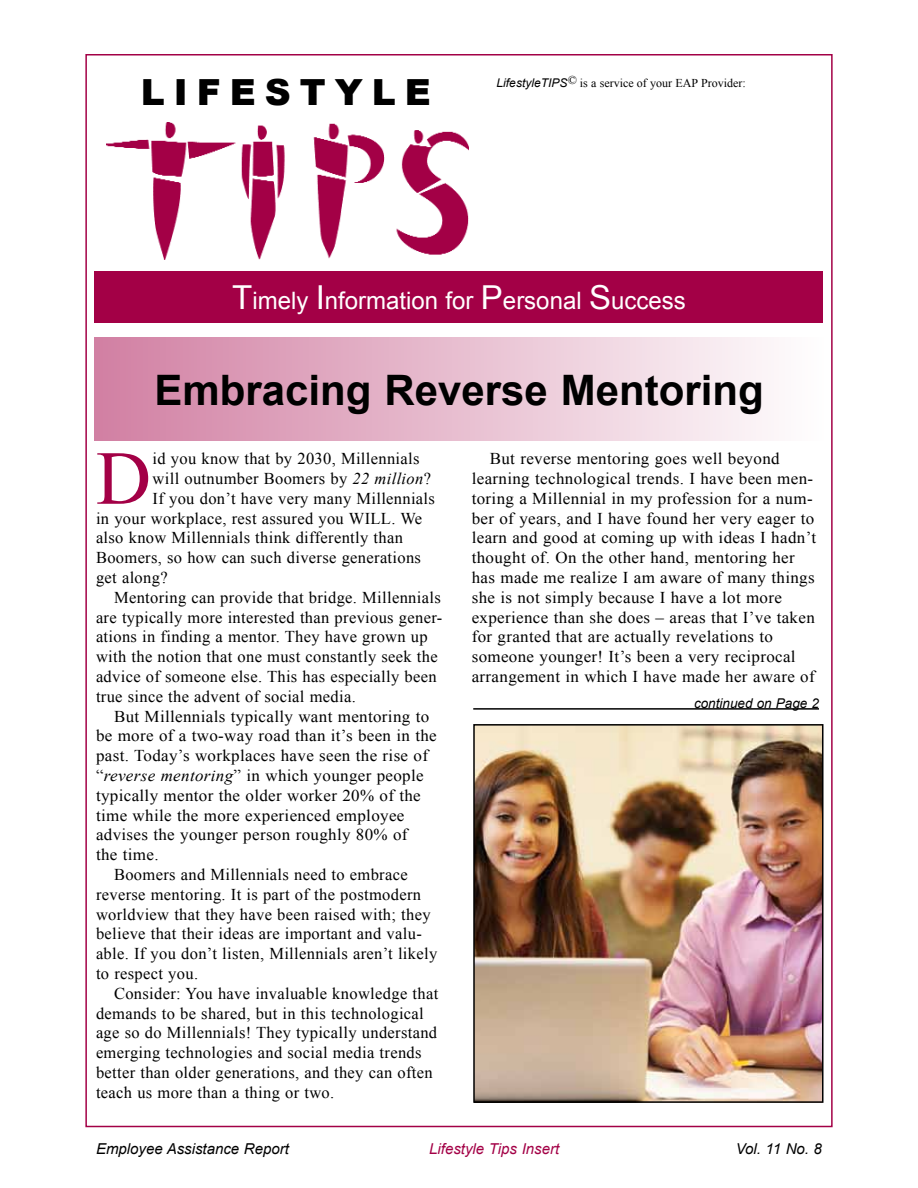
<style>
.page{position:relative;width:918px;height:1188px;background:#fff}
.page>*{position:absolute;margin:0;border:0;box-sizing:border-box;transform-origin:0 0}
.t1{font:76.35px "Times New Roman";color:#a30046}
.t2{font:700 42px "Arial";color:#000}
.t3{font:900 36px "Arial";letter-spacing:.25em;color:#000}
.t4{font:24px "Arial";color:#fff}
.t5{font:16.5px/19.8px "Times New Roman";letter-spacing:.02em;color:#000}
.t6{font:italic 15px "Arial";color:#000}
.t7{font:italic 15px "Arial";color:#a30046}
.t8{font:italic 13.5px "Arial";color:#000}
.t9{font:12px "Times New Roman";color:#000}
.s1{font-family:"Arial";font-style:italic}
.s2{font-size:33px}
.s3{font-style:italic}
</style>
<div class="page">
<div style="left:94px;top:271px;width:730px;height:52px;background:#a30046"></div>
<div style="left:95px;top:338px;width:729px;height:103px;background:linear-gradient(to right,#d17fa3,#fffefe)"></div>
<img style="left:106px;top:122px;width:363px;height:138px">
<img style="left:476px;top:727px;width:345px;height:373px">
<div style="left:473px;top:724px;width:351px;height:379px;border:2px solid #000"></div>
<hr style="left:473px;top:708px;width:346px;height:2px;background:#000">
<h3 class="t3" style="left:141px;top:66px;width:292px">LIFESTYLE</h3>
<p class="t9" style="left:497px;top:75px;width:251px"><span class="s1">LifestyleTIPS</span><sup>©</sup> is a service of your EAP Provider:</p>
<h3 class="t4" style="left:232px;top:285px;width:455px"><span class="s2">T</span>imely <span class="s2">I</span>nformation for <span class="s2">P</span>ersonal <span class="s2">S</span>uccess</h3>
<h2 class="t2" style="left:154px;top:362px;width:611px">Embracing Reverse Mentoring</h2>
<h1 class="t1" style="left:96px;top:427px;width:57px">D</h1>
<p class="t5" style="left:153px;top:448px;width:268px">id you know that by 2030, Millennials</p>
<p class="t5" style="left:153px;top:468px;width:280px">will outnumber Boomers by <span class="s3">22 million</span>?</p>
<p class="t5" style="left:153px;top:488px;width:284px">If you don’t have very many Millennials</p>
<p class="t5" style="left:96px;top:508px;width:328px">in your workplace, rest assured you WILL. We</p>
<p class="t5" style="left:96px;top:528px;width:308px">also know Millennials think differently than</p>
<p class="t5" style="left:96px;top:547px;width:327px">Boomers, so how can such diverse generations</p>
<p class="t5" style="left:96px;top:567px;width:73px">get along?</p>
<p class="t5" style="left:114px;top:587px;width:328px">Mentoring can provide that bridge. Millennials</p>
<p class="t5" style="left:96px;top:607px;width:348px">are typically more interested than previous gener-</p>
<p class="t5" style="left:96px;top:627px;width:333px">ations in finding a mentor. They have grown up</p>
<p class="t5" style="left:96px;top:646px;width:343px">with the notion that one must constantly seek the</p>
<p class="t5" style="left:96px;top:666px;width:342px">advice of someone else. This has especially been</p>
<p class="t5" style="left:96px;top:686px;width:261px">true since the advent of social media.</p>
<p class="t5" style="left:114px;top:706px;width:317px">But Millennials typically want mentoring to</p>
<p class="t5" style="left:96px;top:726px;width:342px">be more of a two-way road than it’s been in the</p>
<p class="t5" style="left:96px;top:745px;width:334px">past. Today’s workplaces have seen the rise of</p>
<p class="t5" style="left:96px;top:765px;width:329px">“<span class="s3">reverse mentoring</span>” in which younger people</p>
<p class="t5" style="left:96px;top:785px;width:326px">typically mentor the older worker 20% of the</p>
<p class="t5" style="left:96px;top:805px;width:310px">time while the more experienced employee</p>
<p class="t5" style="left:96px;top:825px;width:313px">advises the younger person roughly 80% of</p>
<p class="t5" style="left:96px;top:844px;width:64px">the time.</p>
<p class="t5" style="left:114px;top:864px;width:295px">Boomers and Millennials need to embrace</p>
<p class="t5" style="left:96px;top:884px;width:327px">reverse mentoring. It is part of the postmodern</p>
<p class="t5" style="left:96px;top:904px;width:336px">worldview that they have been raised with; they</p>
<p class="t5" style="left:96px;top:924px;width:327px">believe that their ideas are important and valu-</p>
<p class="t5" style="left:96px;top:943px;width:343px">able. If you don’t listen, Millennials aren’t likely</p>
<p class="t5" style="left:96px;top:963px;width:104px">to respect you.</p>
<p class="t5" style="left:114px;top:983px;width:326px">Consider: You have invaluable knowledge that</p>
<p class="t5" style="left:96px;top:1003px;width:329px">demands to be shared, but in this technological</p>
<p class="t5" style="left:96px;top:1023px;width:343px">age so do Millennials! They typically understand</p>
<p class="t5" style="left:96px;top:1042px;width:327px">emerging technologies and social media trends</p>
<p class="t5" style="left:96px;top:1062px;width:338px">better than older generations, and they can often</p>
<p class="t5" style="left:96px;top:1082px;width:240px">teach us more than a thing or two.</p>
<p class="t5" style="left:472px;top:448px;width:346px;text-indent:18px">But reverse mentoring goes well beyond learning technological trends. I have been men&shy;toring a Millennial in my profession for a num&shy;ber of years, and I have found her very eager to learn and good at coming up with ideas I hadn’t thought of. On the other hand, mentoring her has made me realize I am aware of many things she is not simply because I have a lot more experience than she does – areas that I’ve taken for granted that are actually revelations to someone younger! It’s been a very reciprocal arrangement in which I have made her aware of</p>
<p class="t8" style="left:694px;top:695px;width:126px">continued on Page 2</p>
<p class="t6" style="left:96px;top:1139px;width:194px">Employee Assistance Report</p>
<p class="t7" style="left:429px;top:1139px;width:131px">Lifestyle Tips Insert</p>
<p class="t6" style="left:736px;top:1139px;width:88px">Vol. 11 No. 8</p>
</div>
